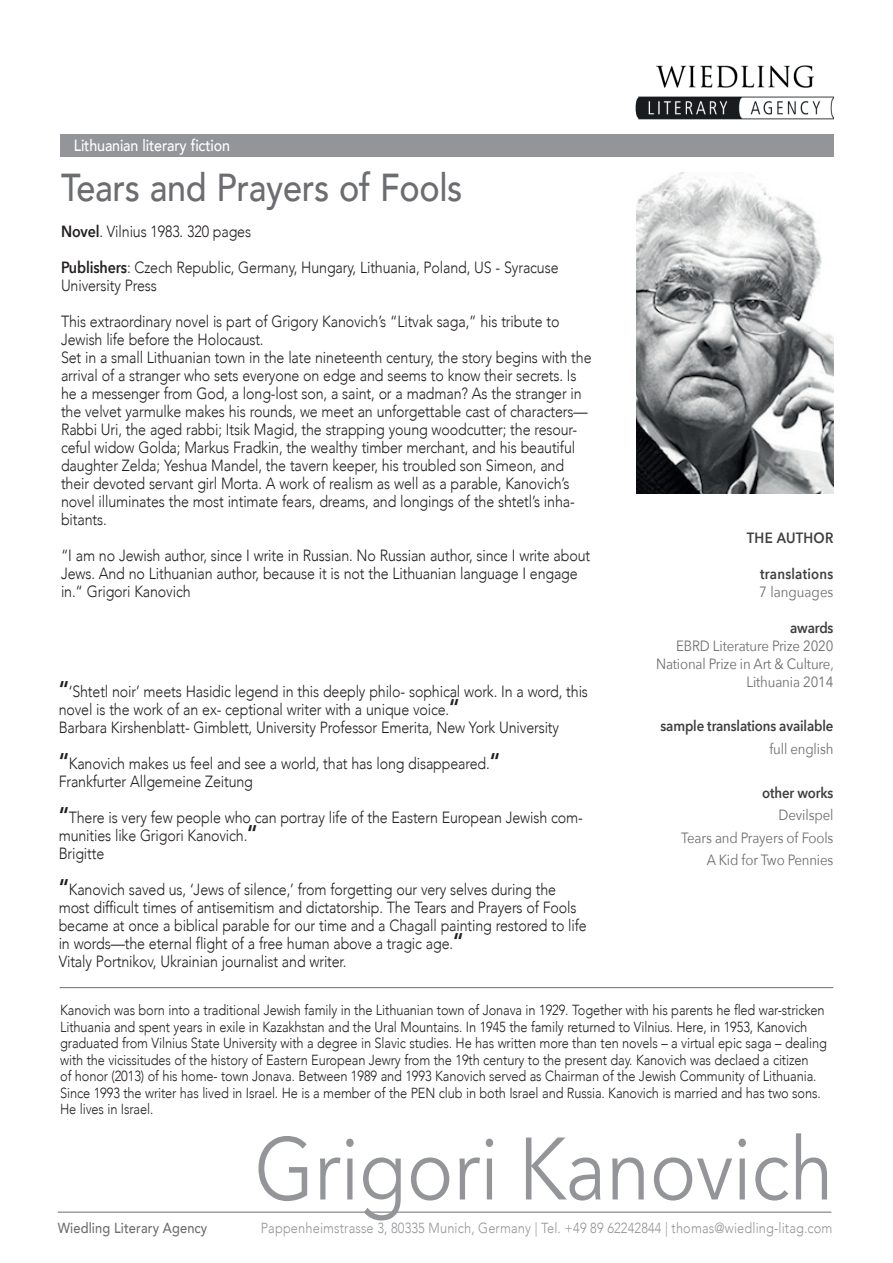
<style>
.page{position:relative;width:893px;height:1263px;background:#fff}
.page>*{position:absolute;margin:0;border:0;box-sizing:border-box;transform-origin:0 0}
.t1{font:87.45px "Avenir Next";letter-spacing:-.01em;color:#939598;scale:.88 1}
.t2{font:500 38.85px "Avenir";letter-spacing:-.01em;color:#6c6d70;scale:.88 1}
.t3{font:300 16.2px/18px "Avenir";letter-spacing:-.01em;color:#231f20;scale:.88 1}
.t4{font:500 16.2px "Avenir";letter-spacing:-.01em;color:#fff;scale:.88 1}
.t5{font:14.85px/18px "Avenir Next";letter-spacing:-.01em;color:#6c6d70;text-align:right;scale:.89 1}
.t6{font:600 14.85px "Avenir Next";letter-spacing:-.01em;color:#3e3e3f;scale:.89 1}
.t7{font:600 14.85px "Avenir Next";letter-spacing:.02em;color:#3e3e3f;scale:.89 1}
.t8{font:300 14.55px/16.5px "Avenir";letter-spacing:-.01em;color:#231f20;scale:.88 1}
.t9{font:300 14.55px "Avenir";letter-spacing:.01em;color:#939598;scale:.88 1}
.t10{font:500 14.55px "Avenir";letter-spacing:.01em;color:#6c6d70;scale:.88 1}
.s1{font-family:"Avenir Next";font-weight:600}
.s2{font-weight:800;font-size:22.65px}
</style>
<div class="page">
<img style="left:629px;top:65px;width:204px;height:70px">
<div style="left:60px;top:135px;width:773px;height:22px;background:#939598"></div>
<hr style="left:58px;top:1212px;width:773px;height:1px;background:#6c6d70">
<hr style="left:60px;top:987px;width:773px;height:1px;background:#6c6d70">
<img style="left:636px;top:173px;width:197px;height:321px">
<p class="t4" style="left:74px;top:131px;width:179px">Lithuanian literary fiction</p>
<h2 class="t2" style="left:61px;top:154px;width:458px">Tears and Prayers of Fools</h2>
<p class="t3" style="left:61px;top:223px;width:218px"><span class="s1">Novel</span>. Vilnius 1983. 320 pages</p>
<p class="t3" style="left:61px;top:259px;width:567px"><span class="s1">Publishers</span>: Czech Republic, Germany, Hungary, Lithuania, Poland, US - Syracuse<br>University Press</p>
<p class="t3" style="left:61px;top:313px;width:604px">This extraordinary novel is part of Grigory Kanovich’s “Litvak saga,” his tribute to Jewish life before the Holocaust.<br>Set in a small Lithuanian town in the late nineteenth century, the story begins with the arrival of a stranger who sets everyone on edge and seems to know their secrets. Is he a messenger from God, a long-lost son, a saint, or a madman? As the stranger in the velvet yarmulke makes his rounds, we meet an unforgettable cast of characters— Rabbi Uri, the aged rabbi; Itsik Magid, the strapping young woodcutter; the resour&shy;ceful widow Golda; Markus Fradkin, the wealthy timber merchant, and his beautiful daughter Zelda; Yeshua Mandel, the tavern keeper, his troubled son Simeon, and their devoted servant girl Morta. A work of realism as well as a parable, Kanovich’s novel illuminates the most intimate fears, dreams, and longings of the shtetl’s inha&shy;bitants.</p>
<p class="t3" style="left:61px;top:547px;width:603px">“I am no Jewish author, since I write in Russian. No Russian author, since I write about<br>Jews. And no Lithuanian author, because it is not the Lithuanian language I engage in.“ Grigori Kanovich</p>
<p class="t3" style="left:59px;top:683px;width:603px"><span class="s2">“</span>‘Shtetl noir’ meets Hasidic legend in this deeply philo- sophical work. In a word, this novel is the work of an ex- ceptional writer with a unique voice.<span class="s2">“<br></span>Barbara Kirshenblatt- Gimblett, University Professor Emerita, New York University</p>
<p class="t3" style="left:59px;top:755px;width:503px"><span class="s2">“</span>Kanovich makes us feel and see a world, that has long disappeared.<span class="s2">“<br></span>Frankfurter Allgemeine Zeitung</p>
<p class="t3" style="left:59px;top:809px;width:597px"><span class="s2">“</span>There is very few people who can portray life of the Eastern European Jewish com&shy;munities like Grigori Kanovich.<span class="s2">“<br></span>Brigitte</p>
<p class="t3" style="left:59px;top:881px;width:602px"><span class="s2">“</span>Kanovich saved us, ‘Jews of silence,’ from forgetting our very selves during the most difficult times of antisemitism and dictatorship. The Tears and Prayers of Fools became at once a biblical parable for our time and a Chagall painting restored to life in words—the eternal flight of a free human above a tragic age.<span class="s2">“<br></span>Vitaly Portnikov, Ukrainian journalist and writer.</p>
<p class="t7" style="left:747px;top:525px;width:99px">THE AUTHOR</p>
<p class="t7" style="left:760px;top:561px;width:84px">translations</p>
<p class="t5" style="left:759px;top:582px;width:85px">7 languages</p>
<p class="t6" style="left:790px;top:615px;width:50px">awards</p>
<p class="t5" style="left:656px;top:636px;width:201px">EBRD Literature Prize 2020<br>National Prize in Art &amp; Culture,<br>Lithuania 2014</p>
<p class="t6" style="left:660px;top:713px;width:196px">sample translations available</p>
<p class="t5" style="left:769px;top:739px;width:73px">full english</p>
<p class="t6" style="left:762px;top:780px;width:81px">other works</p>
<p class="t5" style="left:681px;top:803px;width:173px;line-height:22.2px">Devilspel<br>Tears and Prayers of Fools<br>A Kid for Two Pennies</p>
<p class="t8" style="left:60px;top:1002px;width:873px">Kanovich was born into a traditional Jewish family in the Lithuanian town of Jonava in 1929. Together with his parents he fled war-stricken Lithuania and spent years in exile in Kazakhstan and the Ural Mountains. In 1945 the family returned to Vilnius. Here, in 1953, Kanovich graduated from Vilnius State University with a degree in Slavic studies. He has written more than ten novels – a virtual epic saga – dealing with the vicissitudes of the history of Eastern European Jewry from the 19th century to the present day. Kanovich was declaed a citizen<br>of honor (2013) of his home- town Jonava. Between 1989 and 1993 Kanovich served as Chairman of the Jewish Community of Lithuania.<br>Since 1993 the writer has lived in Israel. He is a member of the PEN club in both Israel and Russia. Kanovich is married and has two sons.<br>He lives in Israel.</p>
<h1 class="t1" style="left:254px;top:1095px;width:660px">Grigori Kanovich</h1>
<p class="t10" style="left:58px;top:1215px;width:171px">Wiedling Literary Agency</p>
<p class="t9" style="left:261px;top:1219px;width:651px">Pappenheimstrasse 3, 80335 Munich, Germany | Tel. +49 89 62242844 | thomas@wiedling-litag.com</p>
</div>
